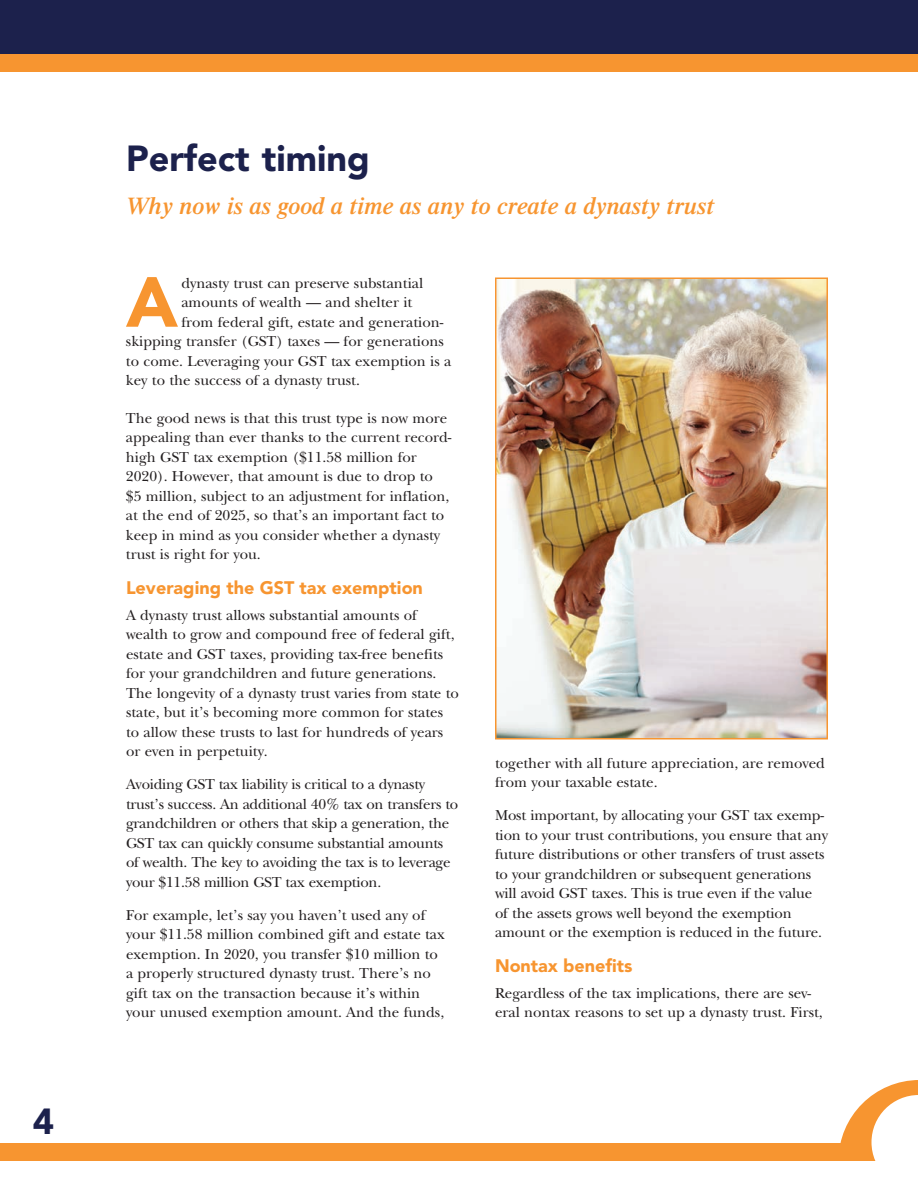
<style>
.page{position:relative;width:918px;height:1188px;background:#fff}
.page>*{position:absolute;margin:0;border:0;box-sizing:border-box;transform-origin:0 0}
.t1{font:900 70.05px "Avenir LT Std";color:#f79530}
.t2{font:900 36px "Avenir LT Std";color:#1c214c}
.t3{font:italic 600 24px "Times LT Std";color:#f79530}
.t4{font:900 18px "Avenir LT Std";color:#f79530}
.t5{font:15px/19.5px "New Baskerville Std";color:#231f20}
</style>
<div class="page">
<div style="left:0;top:0;width:918px;height:54px;background:#1c214c"></div>
<div style="left:0;top:54px;width:918px;height:18px;background:#f79530"></div>
<div style="left:0;top:1143px;width:918px;height:18px;background:#f79530"></div>
<svg style="left:840px;top:1080px;width:78px;height:81px"></svg>
<img style="left:498px;top:281px;width:327px;height:456px">
<div style="left:495px;top:278px;width:333px;height:462px;border:2px solid #f79530"></div>
<h2 class="t2" style="left:33px;top:1100px;width:23px">4</h2>
<h2 class="t2" style="left:126px;top:137px;width:245px">Perfect timing</h2>
<h3 class="t3" style="left:126px;top:191px;width:590px">Why now is as good a time as any to create a dynasty trust</h3>
<h1 class="t1" style="left:126px;top:260px;width:53px">A</h1>
<p class="t5" style="left:181px;top:273px;width:243px">dynasty trust can preserve substantial</p>
<p class="t5" style="left:181px;top:293px;width:232px">amounts of wealth — and shelter it</p>
<p class="t5" style="left:181px;top:312px;width:264px">from federal gift, estate and generation-</p>
<p class="t5" style="left:126px;top:332px;width:319px">skipping transfer (GST) taxes — for generations</p>
<p class="t5" style="left:126px;top:351px;width:327px">to come. Leveraging your GST tax exemption is a</p>
<p class="t5" style="left:126px;top:371px;width:236px">key to the success of a dynasty trust.</p>
<p class="t5" style="left:126px;top:408px;width:327px">The good news is that this trust type is now more appealing than ever thanks to the current record&shy;high GST tax exemption ($11.58 million for 2020). However, that amount is due to drop to $5 million, subject to an adjustment for inflation, at the end of 2025, so that’s an important fact to keep in mind as you consider whether a dynasty trust is right for you.</p>
<p class="t4" style="left:126px;top:577px;width:298px">Leveraging the GST tax exemption</p>
<p class="t5" style="left:126px;top:605px;width:334px">A dynasty trust allows substantial amounts of wealth to grow and compound free of federal gift, estate and GST taxes, providing tax-free benefits for your grandchildren and future generations.<br>The longevity of a dynasty trust varies from state to state, but it’s becoming more common for states to allow these trusts to last for hundreds of years or even in perpetuity.</p>
<p class="t5" style="left:126px;top:775px;width:334px">Avoiding GST tax liability is critical to a dynasty trust’s success. An additional 40% tax on transfers to grandchildren or others that skip a generation, the GST tax can quickly consume substantial amounts of wealth. The key to avoiding the tax is to leverage your $11.58 million GST tax exemption.</p>
<p class="t5" style="left:126px;top:905px;width:320px">For example, let’s say you haven’t used any of your $11.58 million combined gift and estate tax exemption. In 2020, you transfer $10 million to a properly structured dynasty trust. There’s no gift tax on the transaction because it’s within your unused exemption amount. And the funds,</p>
<p class="t5" style="left:495px;top:753px;width:331px">together with all future appreciation, are removed from your taxable estate.</p>
<p class="t5" style="left:495px;top:806px;width:334px">Most important, by allocating your GST tax exemp&shy;tion to your trust contributions, you ensure that any future distributions or other transfers of trust assets to your grandchildren or subsequent generations will avoid GST taxes. This is true even if the value of the assets grows well beyond the exemption amount or the exemption is reduced in the future.</p>
<p class="t4" style="left:495px;top:955px;width:139px">Nontax benefits</p>
<p class="t5" style="left:495px;top:983px;width:329px">Regardless of the tax implications, there are sev&shy;eral nontax reasons to set up a dynasty trust. First,</p>
</div>
